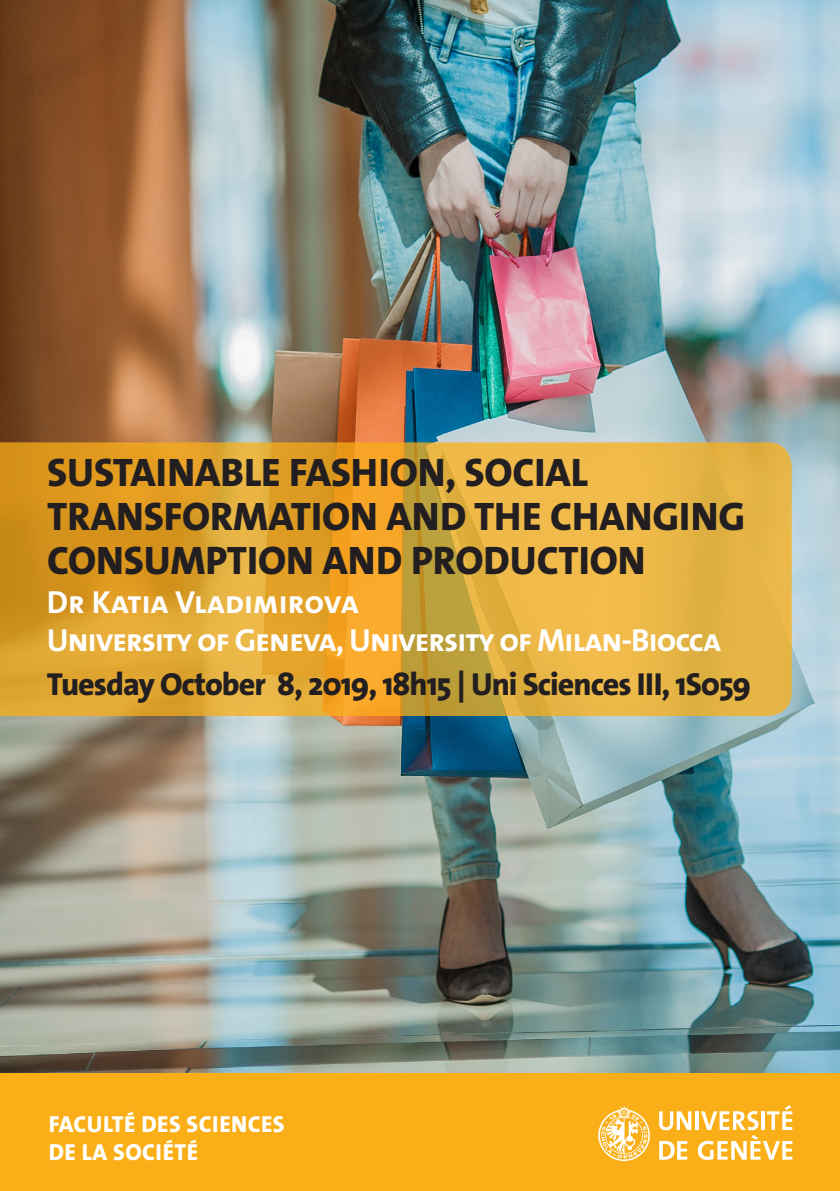
<style>
.page{position:relative;width:840px;height:1191px;background:#fff}
.page>*{position:absolute;margin:0;border:0;box-sizing:border-box;transform-origin:0 0}
.t1{font:800 40px/44px "The Sans Os F";color:#231f20}
.t2{font:700 32px/38.4px "The Sans Os F";letter-spacing:-.03em;color:#fff}
.t3{font:800 32px "The Sans Os F";letter-spacing:-.03em;color:#231f20}
.t4{font:800 23.2px "The Sans Os F";letter-spacing:.02em;color:#fff}
</style>
<div class="page">
<img style="left:0;top:0;width:839px;height:1073px">
<div style="left:0;top:1073px;width:839px;height:118px;background:#faaf18"></div>
<svg style="left:598px;top:1106px;width:51px;height:55px"></svg>
<svg style="left:659px;top:1111px;width:32px;height:19px"></svg>
<hr style="left:695px;top:1111px;width:3px;height:19px;background:#fff">
<svg style="left:659px;top:1141px;width:28px;height:18px"></svg>
<svg style="left:697px;top:1105px;width:95px;height:55px"></svg>
<svg style="left:0;top:442px;width:791px;height:274px;background:#e2a937"></svg>
<p class="t1" style="left:47px;top:451px;width:699px">SUSTAINABLE FASHION, SOCIAL<br>TRANSFORMATION AND THE CHANGING<br>CONSUMPTION AND PRODUCTION</p>
<p class="t2" style="left:47px;top:583px;width:675px">Dr Katia Vladimirova<br>University of Geneva, University of Milan-Biocca</p>
<p class="t3" style="left:47px;top:663px;width:705px">Tuesday October 8, 2019, 18h15 | Uni Sciences III, 1S059</p>
<p class="t4" style="left:49px;top:1108px;width:237px">FACULTÉ DES SCIENCES</p>
<p class="t4" style="left:49px;top:1136px;width:151px">DE LA SOCIÉTÉ</p>
</div>
